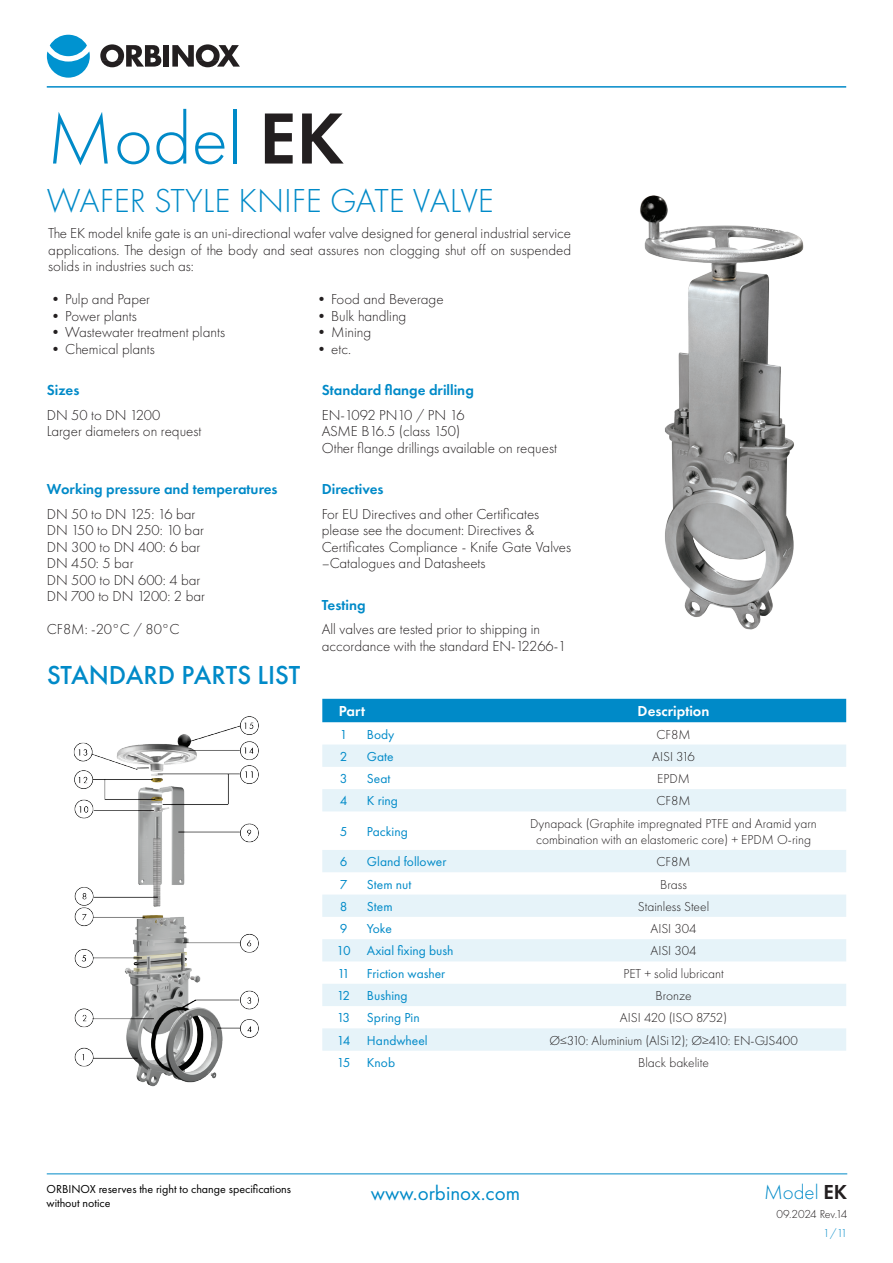
<style>
.page{position:relative;width:893px;height:1263px;background:#fff}
.page>*{position:absolute;margin:0;border:0;box-sizing:border-box;transform-origin:0 0}
.Modelo{font:300 75px "Futura PT";color:#008ac8}
.Nombre{font:300 34.5px "Futura PT";color:#008ac8}
.títulos_n1{font:500 27px "Futura PT";color:#008ac8}
.t1{font:21px "Futura PT";color:#008ac8}
.Modelo_folio{font:300 21px "Futura PT";color:#008ac8}
.cuerpo{font:300 15px/16.5px "Futura PT";color:#231f20;text-align:justify}
.sub-titulos{font:600 15px "Futura PT";color:#008ac8}
.t_encabezado{font:600 15px "Futura PT";color:#fff}
.t_cuerpo{font:300 13.5px/16.2px "Futura PT";color:#231f20;text-align:center}
.t_azul_izq{font:13.5px "Futura PT";color:#008ac8}
.t_azul_centrado{font:13.5px "Futura PT";letter-spacing:-.13em;color:#008ac8}
.base{font:12px "Futura PT";color:#000}
.base-2{font:300 12px "Futura PT";letter-spacing:-.04em;color:#231f20}
.base-3{font:300 12px "Futura PT";color:#008ac8}
.s1{font-weight:600;color:#231f20}
</style>
<div class="page">
<hr style="left:47px;top:1173px;width:800px;height:1px;background:#008ac8">
<hr style="left:47px;top:86px;width:799px;height:2px;background:#008ac8">
<div style="left:50px;top:35px;width:37px;height:21px;background:#0093d0;border-radius:50%"></div>
<svg style="left:47px;top:51px;width:43px;height:27px"></svg>
<svg style="left:100px;top:44px;width:61px;height:23px"></svg>
<div style="left:164px;top:45px;width:5px;height:22px;background:#231f20"></div>
<svg style="left:172px;top:44px;width:68px;height:23px"></svg>
<img style="left:640px;top:195px;width:164px;height:435px">
<div style="left:322px;top:699px;width:524px;height:23px;background:#008ac8"></div>
<svg style="left:322px;top:744px;width:524px;height:307px;fill:#edf6fa"></svg>
<img style="left:73px;top:716px;width:186px;height:371px">
<p class="Modelo" style="left:47px;top:96px;width:299px">Model <span class="s1">EK</span></p>
<p class="Nombre" style="left:47px;top:181px;width:449px">WAFER STYLE KNIFE GATE VALVE</p>
<p class="cuerpo" style="left:48px;top:225px;width:524px">The EK model knife gate is an uni-directional wafer valve designed for general industrial service applications. The design of the body and seat assures non clogging shut off on suspended solids in industries such as:</p>
<p class="cuerpo" style="left:48px;top:291px;width:103px">•Pulp and Paper</p>
<p class="cuerpo" style="left:48px;top:308px;width:90px">•Power plants</p>
<p class="cuerpo" style="left:48px;top:324px;width:178px">•Wastewater treatment plants</p>
<p class="cuerpo" style="left:48px;top:341px;width:108px">•Chemical plants</p>
<p class="cuerpo" style="left:314px;top:291px;width:131px">•Food and Beverage</p>
<p class="cuerpo" style="left:314px;top:308px;width:94px">•Bulk handling</p>
<p class="cuerpo" style="left:314px;top:324px;width:59px">•Mining</p>
<p class="cuerpo" style="left:314px;top:341px;width:38px">•etc.</p>
<p class="sub-titulos" style="left:47px;top:381px;width:34px">Sizes</p>
<p class="cuerpo" style="left:47px;top:407px;width:115px">DN 50 to DN 1200</p>
<p class="cuerpo" style="left:47px;top:423px;width:156px">Larger diameters on request</p>
<p class="sub-titulos" style="left:47px;top:480px;width:232px">Working pressure and temperatures</p>
<p class="cuerpo" style="left:47px;top:506px;width:150px">DN 50 to DN 125: 16 bar</p>
<p class="cuerpo" style="left:47px;top:522px;width:159px">DN 150 to DN 250: 10 bar</p>
<p class="cuerpo" style="left:47px;top:539px;width:155px">DN 300 to DN 400: 6 bar</p>
<p class="cuerpo" style="left:47px;top:555px;width:88px">DN 450: 5 bar</p>
<p class="cuerpo" style="left:47px;top:572px;width:155px">DN 500 to DN 600: 4 bar</p>
<p class="cuerpo" style="left:47px;top:588px;width:160px">DN 700 to DN 1200: 2 bar</p>
<p class="cuerpo" style="left:47px;top:621px;width:134px">CF8M: -20°C / 80°C</p>
<p class="títulos_n1" style="left:47px;top:659px;width:255px">STANDARD PARTS LIST</p>
<p class="sub-titulos" style="left:322px;top:381px;width:154px">Standard flange drilling</p>
<p class="cuerpo" style="left:322px;top:407px;width:144px">EN-1092 PN10 / PN 16</p>
<p class="cuerpo" style="left:322px;top:423px;width:140px">ASME B16.5 (class 150)</p>
<p class="cuerpo" style="left:322px;top:440px;width:237px">Other flange drillings available on request</p>
<p class="sub-titulos" style="left:322px;top:480px;width:63px">Directives</p>
<p class="cuerpo" style="left:322px;top:506px;width:219px">For EU Directives and other Certificates</p>
<p class="cuerpo" style="left:322px;top:522px;width:214px">please see the document: Directives &amp;</p>
<p class="cuerpo" style="left:322px;top:539px;width:251px">Certificates Compliance - Knife Gate Valves –Catalogues and Datasheets</p>
<p class="sub-titulos" style="left:322px;top:595px;width:45px">Testing</p>
<p class="cuerpo" style="left:322px;top:621px;width:220px">All valves are tested prior to shipping in</p>
<p class="cuerpo" style="left:322px;top:638px;width:246px">accordance with the standard EN-12266-1</p>
<p class="t_encabezado" style="left:339px;top:702px;width:28px">Part</p>
<p class="t_encabezado" style="left:638px;top:702px;width:73px">Description</p>
<p class="t_azul_centrado" style="left:340px;top:726px;width:9px">1</p>
<p class="t_azul_izq" style="left:367px;top:726px;width:29px">Body</p>
<p class="t_cuerpo" style="left:656px;top:726px;width:36px">CF8M</p>
<p class="t_azul_centrado" style="left:340px;top:748px;width:9px">2</p>
<p class="t_azul_izq" style="left:367px;top:748px;width:28px">Gate</p>
<p class="t_cuerpo" style="left:652px;top:748px;width:44px">AISI 316</p>
<p class="t_azul_centrado" style="left:340px;top:771px;width:9px">3</p>
<p class="t_azul_izq" style="left:367px;top:771px;width:25px">Seat</p>
<p class="t_cuerpo" style="left:657px;top:771px;width:34px">EPDM</p>
<p class="t_azul_centrado" style="left:340px;top:793px;width:9px">4</p>
<p class="t_azul_izq" style="left:367px;top:793px;width:33px">K ring</p>
<p class="t_cuerpo" style="left:656px;top:793px;width:36px">CF8M</p>
<p class="t_azul_centrado" style="left:340px;top:823px;width:9px">5</p>
<p class="t_azul_izq" style="left:367px;top:823px;width:42px">Packing</p>
<p class="t_cuerpo" style="left:530px;top:815px;width:288px">Dynapack (Graphite impregnated PTFE and Aramid yarn combination with an elastomeric core) + EPDM O-ring</p>
<p class="t_azul_centrado" style="left:340px;top:854px;width:9px">6</p>
<p class="t_azul_izq" style="left:367px;top:854px;width:81px">Gland follower</p>
<p class="t_cuerpo" style="left:656px;top:854px;width:36px">CF8M</p>
<p class="t_azul_centrado" style="left:340px;top:876px;width:9px">7</p>
<p class="t_azul_izq" style="left:367px;top:876px;width:46px">Stem nut</p>
<p class="t_cuerpo" style="left:660px;top:876px;width:28px">Brass</p>
<p class="t_azul_centrado" style="left:340px;top:898px;width:9px">8</p>
<p class="t_azul_izq" style="left:367px;top:898px;width:27px">Stem</p>
<p class="t_cuerpo" style="left:638px;top:898px;width:73px">Stainless Steel</p>
<p class="t_azul_centrado" style="left:340px;top:921px;width:9px">9</p>
<p class="t_azul_izq" style="left:367px;top:921px;width:26px">Yoke</p>
<p class="t_cuerpo" style="left:650px;top:921px;width:48px">AISI 304</p>
<p class="t_azul_centrado" style="left:336px;top:943px;width:16px">10</p>
<p class="t_azul_izq" style="left:367px;top:943px;width:88px">Axial fixing bush</p>
<p class="t_cuerpo" style="left:650px;top:943px;width:48px">AISI 304</p>
<p class="t_azul_centrado" style="left:337px;top:965px;width:14px">11</p>
<p class="t_azul_izq" style="left:367px;top:965px;width:80px">Friction washer</p>
<p class="t_cuerpo" style="left:623px;top:965px;width:102px">PET + solid lubricant</p>
<p class="t_azul_centrado" style="left:337px;top:987px;width:15px">12</p>
<p class="t_azul_izq" style="left:367px;top:987px;width:42px">Bushing</p>
<p class="t_cuerpo" style="left:656px;top:987px;width:37px">Bronze</p>
<p class="t_azul_centrado" style="left:337px;top:1010px;width:15px">13</p>
<p class="t_azul_izq" style="left:367px;top:1010px;width:54px">Spring Pin</p>
<p class="t_cuerpo" style="left:620px;top:1010px;width:109px">AISI 420 (ISO 8752)</p>
<p class="t_azul_centrado" style="left:337px;top:1032px;width:15px">14</p>
<p class="t_azul_izq" style="left:367px;top:1032px;width:62px">Handwheel</p>
<p class="t_cuerpo" style="left:549px;top:1032px;width:250px">Ø≤310: Aluminium (AlSi12); Ø≥410: EN-GJS400</p>
<p class="t_azul_centrado" style="left:337px;top:1054px;width:15px">15</p>
<p class="t_azul_izq" style="left:367px;top:1054px;width:30px">Knob</p>
<p class="t_cuerpo" style="left:638px;top:1054px;width:72px">Black bakelite</p>
<p class="base" style="left:47px;top:1182px;width:246px">ORBINOX reserves the right to change specifications</p>
<h3 class="t1" style="left:371px;top:1180px;width:151px">www.orbinox.com</h3>
<p class="base" style="left:47px;top:1196px;width:65px">without notice</p>
<p class="Modelo_folio" style="left:764px;top:1180px;width:85px">Model <span class="s1">EK</span></p>
<p class="base-2" style="left:776px;top:1207px;width:72px">09.2024 Rev.14</p>
<p class="base-3" style="left:823px;top:1226px;width:26px">1/11</p>
</div>
